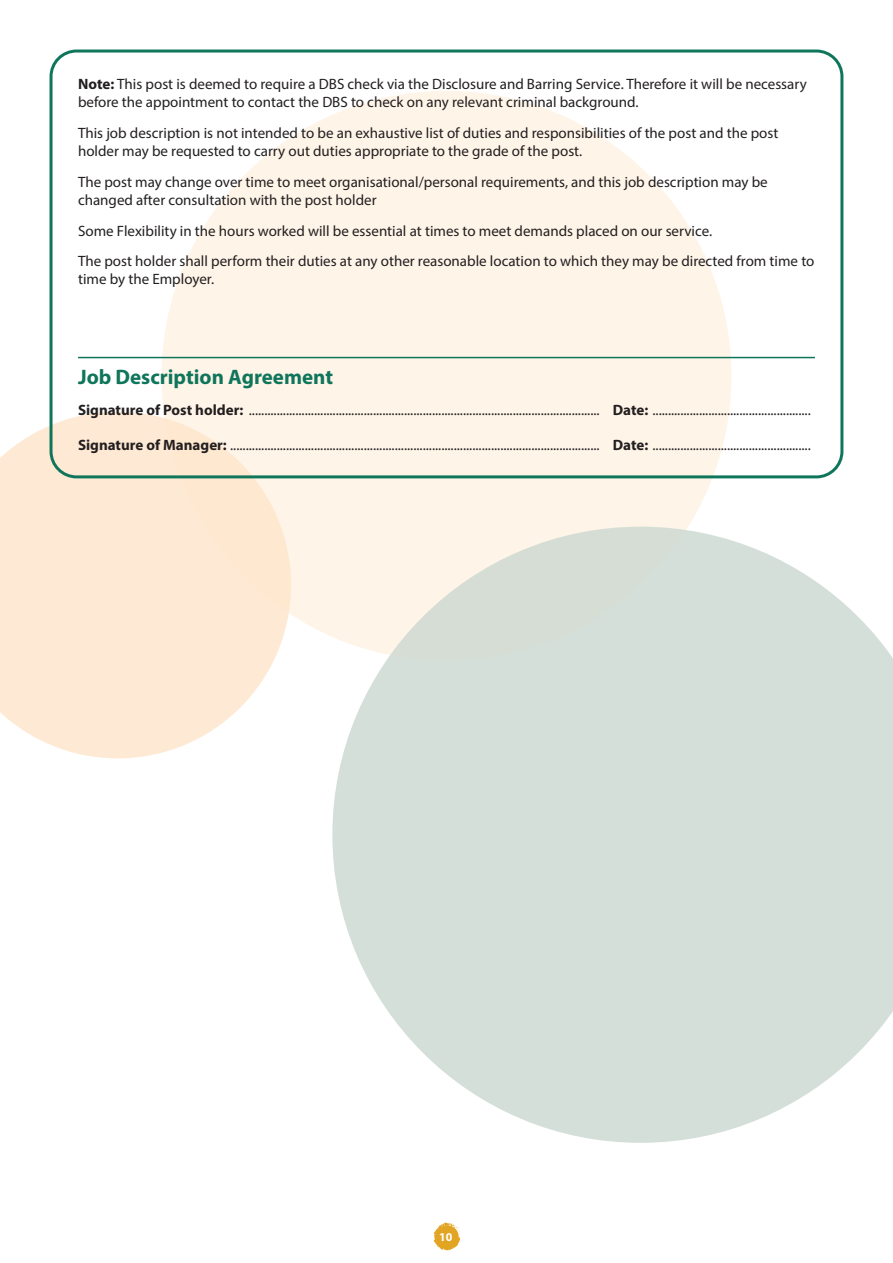
<style>
.page{position:relative;width:893px;height:1263px;background:#fff}
.page>*{position:absolute;margin:0;border:0;box-sizing:border-box;transform-origin:0 0}
.Job_section_heads{font:700 21px "Myriad Pro";color:#0f755b}
.Text{font:15px/18px "Myriad Pro";color:#231f20}
.t1{font:700 12px "Myriad Pro";color:#fff}
.s1{font-weight:700}
</style>
<div class="page">
<div style="left:162px;top:91px;width:569px;height:570px;background:#fef2e3;border-radius:50%"></div>
<svg style="left:0;top:412px;width:291px;height:346px;fill:#feead4"></svg>
<svg style="left:332px;top:527px;width:561px;height:616px;fill:#d5dfda"></svg>
<svg style="left:433px;top:1222px;width:28px;height:29px"></svg>
<hr style="left:78px;top:357px;width:737px;height:1px;background:#0f755b">
<div style="left:50px;top:50px;width:793px;height:428px;border:3px solid #0f755b;border-radius:26px"></div>
<p class="Text" style="left:78px;top:75px;width:730px"><span class="s1">Note:</span> This post is deemed to require a DBS check via the Disclosure and Barring Service. Therefore it will be necessary before the appointment to contact the DBS to check on any relevant criminal background.</p>
<p class="Text" style="left:78px;top:124px;width:702px">This job description is not intended to be an exhaustive list of duties and responsibilities of the post and the post holder may be requested to carry out duties appropriate to the grade of the post.</p>
<p class="Text" style="left:78px;top:173px;width:691px">The post may change over time to meet organisational/personal requirements, and this job description may be changed after consultation with the post holder</p>
<p class="Text" style="left:78px;top:221px;width:636px">Some Flexibility in the hours worked will be essential at times to meet demands placed on our service.</p>
<p class="Text" style="left:78px;top:252px;width:738px">The post holder shall perform their duties at any other reasonable location to which they may be directed from time to time by the Employer.</p>
<p class="Job_section_heads" style="left:78px;top:363px;width:257px">Job Description Agreement</p>
<p class="Text" style="left:78px;top:400px;width:734px"><span class="s1">Signature of Post holder:</span> ................................................................................................................. <span class="s1">Date:</span> ...................................................</p>
<p class="Text" style="left:78px;top:435px;width:734px"><span class="s1">Signature of Manager:</span> ....................................................................................................................... <span class="s1">Date:</span> ...................................................</p>
<p class="t1" style="left:439px;top:1229px;width:15px">10</p>
</div>
